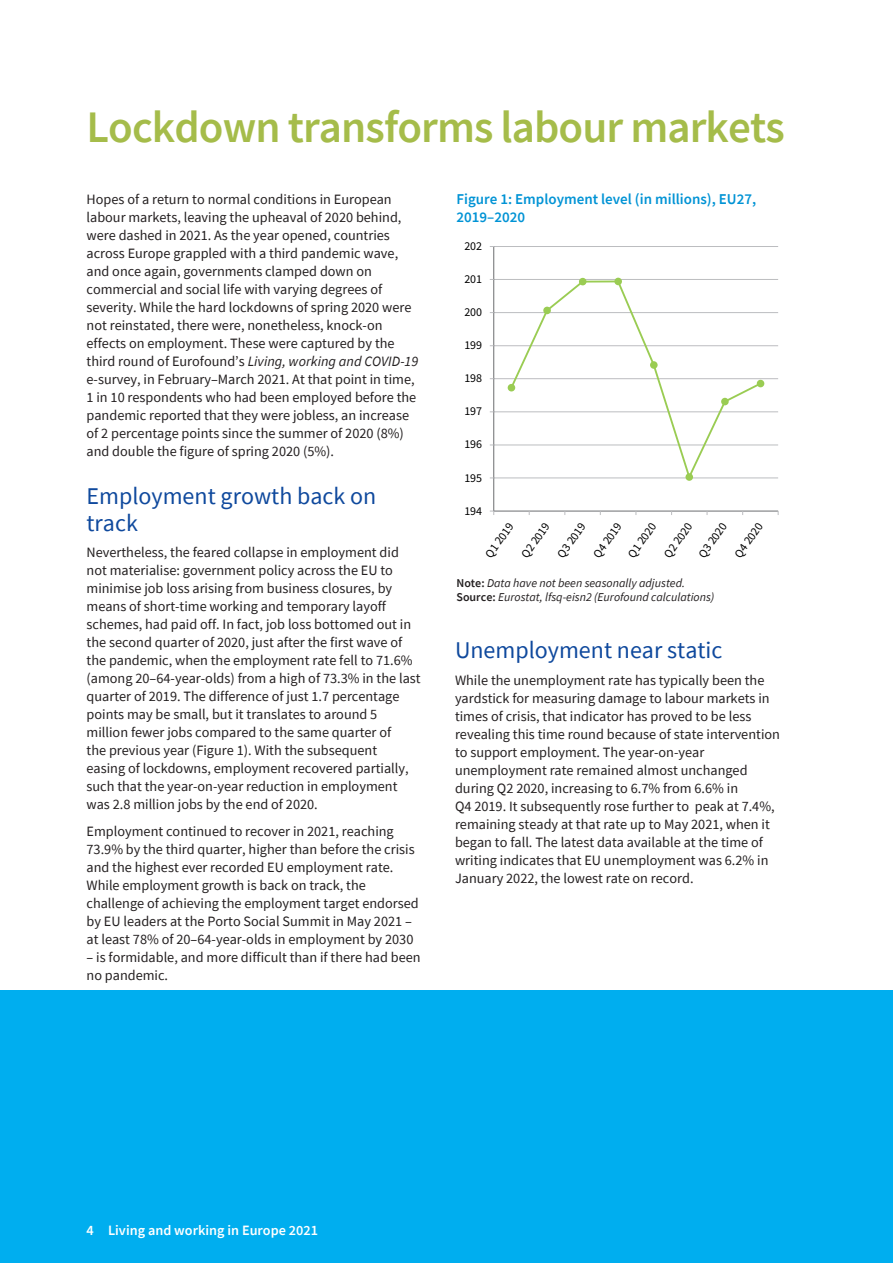
<style>
.page{position:relative;width:893px;height:1263px;background:#fff}
.page>*{position:absolute;margin:0;border:0;box-sizing:border-box;transform-origin:0 0}
.t1{font:600 45px "Source Sans Pro";letter-spacing:-.02em;color:#a5bc4a}
.t2{font:24px/27px "Source Sans Pro";color:#0f499d}
.t3{font:600 15px/18px "Source Sans Pro";color:#0093d5}
.t4{font:14.25px/18px "Source Sans Pro";color:#231f20}
.t5{font:600 14.25px "Source Sans Pro";color:#fff}
.t6{font:italic 12px "Source Sans Pro";color:#231f20}
.t7{font:12px "Source Sans Pro";color:#000001}
.s1{font-style:italic}
.s2{font-weight:600;font-style:normal}
</style>
<div class="page">
<hr style="left:494px;top:246px;width:284px;height:1px;background:#bcbdc0">
<hr style="left:494px;top:279px;width:284px;height:1px;background:#bcbdc0">
<hr style="left:494px;top:312px;width:284px;height:1px;background:#bcbdc0">
<hr style="left:494px;top:345px;width:284px;height:1px;background:#bcbdc0">
<hr style="left:494px;top:378px;width:284px;height:1px;background:#bcbdc0">
<hr style="left:494px;top:411px;width:284px;height:1px;background:#bcbdc0">
<hr style="left:494px;top:445px;width:284px;height:1px;background:#bcbdc0">
<hr style="left:494px;top:477px;width:284px;height:1px;background:#bcbdc0">
<hr style="left:493px;top:246px;width:1px;height:265px;background:#6c6d70">
<hr style="left:494px;top:511px;width:284px;height:1px;background:#6c6d70">
<svg style="left:509px;top:280px;width:254px;height:201px"></svg>
<div style="left:508px;top:384px;width:7px;height:7px;background:#9acc53;border-radius:50%"></div>
<div style="left:543px;top:307px;width:8px;height:7px;background:#9acc53;border-radius:50%"></div>
<div style="left:579px;top:278px;width:7px;height:7px;background:#9acc53;border-radius:50%"></div>
<div style="left:614px;top:278px;width:8px;height:7px;background:#9acc53;border-radius:50%"></div>
<div style="left:650px;top:361px;width:8px;height:8px;background:#9acc53;border-radius:50%"></div>
<div style="left:685px;top:473px;width:8px;height:8px;background:#9acc53;border-radius:50%"></div>
<div style="left:721px;top:398px;width:8px;height:7px;background:#9acc53;border-radius:50%"></div>
<div style="left:757px;top:380px;width:7px;height:7px;background:#9acc53;border-radius:50%"></div>
<div style="left:0;top:991px;width:893px;height:272px;background:#00aeef"></div>
<p class="t1" style="left:87px;top:97px;width:700px">Lockdown transforms labour markets</p>
<p class="t4" style="left:87px;top:189px;width:333px">Hopes of a return to normal conditions in European labour markets, leaving the upheaval of 2020 behind, were dashed in 2021. As the year opened, countries across Europe grappled with a third pandemic wave, and once again, governments clamped down on commercial and social life with varying degrees of severity. While the hard lockdowns of spring 2020 were not reinstated, there were, nonetheless, knock-on effects on employment. These were captured by the third round of Eurofound’s <span class="s1">Living, working and COVID-19 </span>e-survey, in February–March 2021. At that point in time, 1 in 10 respondents who had been employed before the pandemic reported that they were jobless, an increase of 2 percentage points since the summer of 2020 (8%) and double the figure of spring 2020 (5%).</p>
<p class="t2" style="left:87px;top:482px;width:291px">Employment growth back on track</p>
<p class="t4" style="left:87px;top:543px;width:336px">Nevertheless, the feared collapse in employment did not materialise: government policy across the EU to minimise job loss arising from business closures, by means of short-time working and temporary layoff schemes, had paid off. In fact, job loss bottomed out in the second quarter of 2020, just after the first wave of the pandemic, when the employment rate fell to 71.6% (among 20–64-year-olds) from a high of 73.3% in the last quarter of 2019. The difference of just 1.7 percentage points may be small, but it translates to around 5 million fewer jobs compared to the same quarter of<br>the previous year (Figure 1). With the subsequent<br>easing of lockdowns, employment recovered partially, such that the year-on-year reduction in employment was 2.8 million jobs by the end of 2020.</p>
<p class="t4" style="left:87px;top:822px;width:334px">Employment continued to recover in 2021, reaching 73.9% by the third quarter, higher than before the crisis and the highest ever recorded EU employment rate.<br>While employment growth is back on track, the challenge of achieving the employment target endorsed by EU leaders at the Porto Social Summit in May 2021 – at least 78% of 20–64-year-olds in employment by 2030</p>
<p class="t4" style="left:87px;top:948px;width:336px">– is formidable, and more difficult than if there had been no pandemic.</p>
<p class="t3" style="left:456px;top:190px;width:301px">Figure 1: Employment level (in millions), EU27,<br>2019–2020</p>
<p class="t7" style="left:464px;top:241px;width:19px">202</p>
<p class="t7" style="left:464px;top:275px;width:19px">201</p>
<p class="t7" style="left:464px;top:308px;width:19px">200</p>
<p class="t7" style="left:464px;top:341px;width:19px">199</p>
<p class="t7" style="left:464px;top:374px;width:19px">198</p>
<p class="t7" style="left:464px;top:407px;width:19px">197</p>
<p class="t7" style="left:464px;top:440px;width:19px">196</p>
<p class="t7" style="left:464px;top:473px;width:19px">195</p>
<p class="t7" style="left:464px;top:506px;width:19px">194</p>
<p class="t7" style="left:484px;top:554px;width:42px;rotate:-55deg">Q1 2019</p>
<p class="t7" style="left:520px;top:554px;width:42px;rotate:-55deg">Q2 2019</p>
<p class="t7" style="left:556px;top:554px;width:42px;rotate:-55deg">Q3 2019</p>
<p class="t7" style="left:592px;top:554px;width:42px;rotate:-55deg">Q4 2019</p>
<p class="t7" style="left:627px;top:554px;width:42px;rotate:-55deg">Q1 2020</p>
<p class="t7" style="left:663px;top:554px;width:42px;rotate:-55deg">Q2 2020</p>
<p class="t7" style="left:697px;top:554px;width:42px;rotate:-55deg">Q3 2020</p>
<p class="t7" style="left:733px;top:554px;width:42px;rotate:-55deg">Q4 2020</p>
<p class="t6" style="left:456px;top:575px;width:230px"><span class="s2">Note:</span> Data have not been seasonally adjusted.</p>
<p class="t6" style="left:456px;top:589px;width:259px"><span class="s2">Source:</span> Eurostat, lfsq-eisn2 (Eurofound calculations)</p>
<p class="t2" style="left:455px;top:636px;width:269px">Unemployment near static</p>
<p class="t4" style="left:455px;top:671px;width:326px">While the unemployment rate has typically been the yardstick for measuring damage to labour markets in times of crisis, that indicator has proved to be less revealing this time round because of state intervention to support employment. The year-on-year unemployment rate remained almost unchanged during Q2 2020, increasing to 6.7% from 6.6% in<br>Q4 2019. It subsequently rose further to peak at 7.4%, remaining steady at that rate up to May 2021, when it began to fall. The latest data available at the time of writing indicates that EU unemployment was 6.2% in January 2022, the lowest rate on record.</p>
<p class="t5" style="left:87px;top:1221px;width:233px">4 Living and working in Europe 2021</p>
</div>
